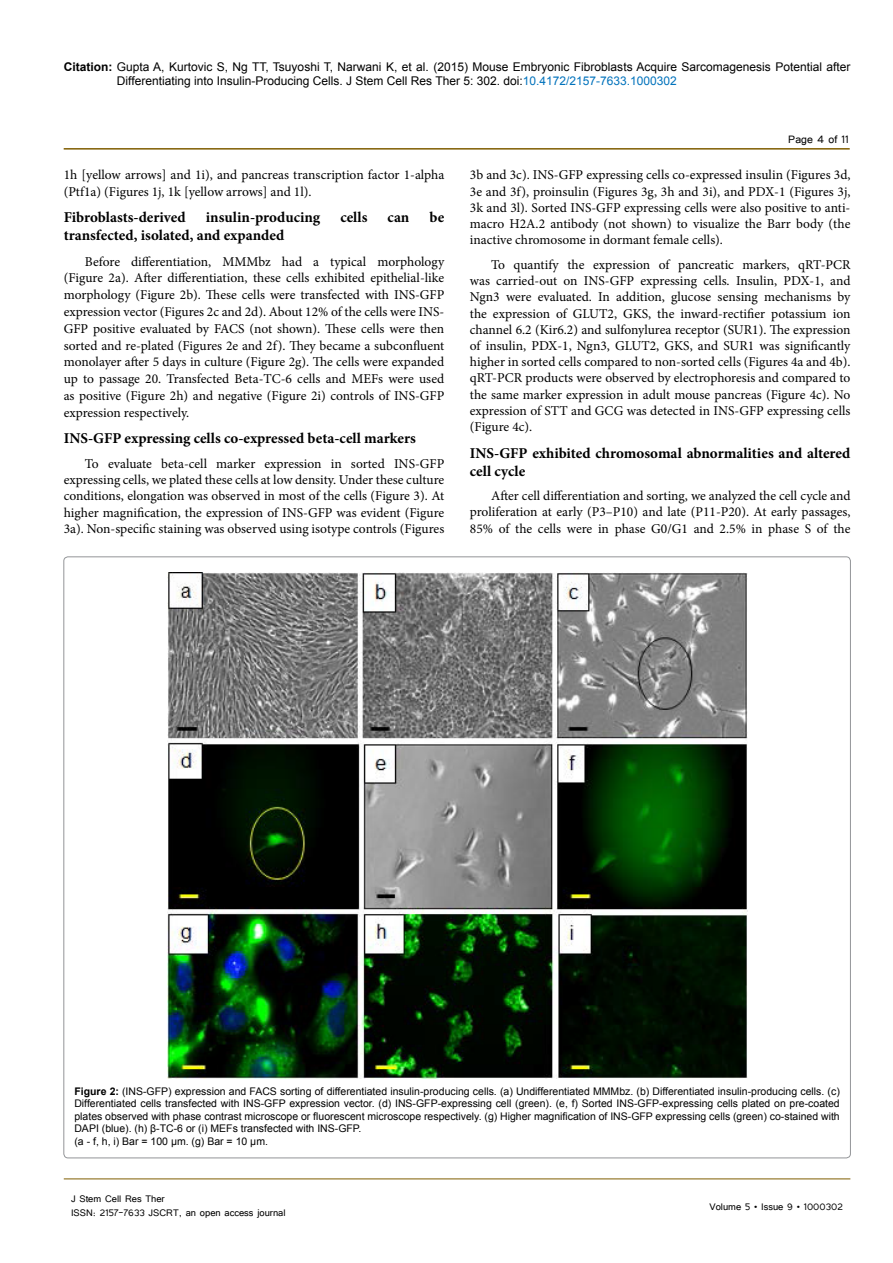
<style>
.page{position:relative;width:893px;height:1263px;background:#fff}
.page>*{position:absolute;margin:0;border:0;box-sizing:border-box;transform-origin:0 0}
.SSH{font:700 15px/18px "Minion Pro";color:#000}
.t1{font:13.5px/16.2px "Minion Pro";color:#000;text-align:justify}
.t2{font:13.5px "Tunga";color:#000}
.t3{font:12px/14.4px "Arial";color:#000}
.t4{font:12px/14.4px "Tunga";color:#000}
.t5{font:10.5px/12.6px "Arial";color:#000;text-align:justify}
.s1{font-weight:700}
.s2{color:#0072bc}
</style>
<div class="page">
<hr style="left:64px;top:148px;width:786px;height:2px;background:#7f5d00">
<hr style="left:64px;top:1179px;width:786px;height:1px;background:#7f5d00">
<img style="left:167px;top:572px;width:580px;height:506px">
<p class="t3" style="left:117px;top:60px;width:735px;text-indent:-53px"><span class="s1">Citation:</span> Gupta A, Kurtovic S, Ng TT, Tsuyoshi T, Narwani K, et al. (2015) Mouse Embryonic Fibroblasts Acquire Sarcomagenesis Potential after<br>Differentiating into Insulin-Producing Cells. J Stem Cell Res Ther 5: 302. doi:<span class="s2">10.4172/2157-7633.1000302</span></p>
<p class="t1" style="left:64px;top:167px;width:382px">1h [yellow arrows] and 1i), and pancreas transcription factor 1-alpha (Ptf1a) (Figures 1j, 1k [yellow arrows] and 1l).</p>
<p class="SSH" style="left:64px;top:208px;width:124px">Fibroblasts-derived</p>
<p class="SSH" style="left:206px;top:208px;width:116px">insulin-producing</p>
<p class="SSH" style="left:340px;top:208px;width:29px">cells</p>
<p class="SSH" style="left:387px;top:208px;width:23px">can</p>
<p class="SSH" style="left:429px;top:208px;width:16px">be</p>
<p class="SSH" style="left:64px;top:226px;width:222px">transfected, isolated, and expanded</p>
<p class="t1" style="left:64px;top:253px;width:382px;line-height:16.8px;text-indent:21px">Before differentiation, MMMbz had a typical morphology (Figure 2a). After differentiation, these cells exhibited epithelial-like morphology (Figure 2b). These cells were transfected with INS-GFP expression vector (Figures 2c and 2d). About 12% of the cells were INS-GFP positive evaluated by FACS (not shown). These cells were then sorted and re-plated (Figures 2e and 2f). They became a subconfluent monolayer after 5 days in culture (Figure 2g). The cells were expanded up to passage 20. Transfected Beta-TC-6 cells and MEFs were used as positive (Figure 2h) and negative (Figure 2i) controls of INS-GFP expression respectively.</p>
<p class="SSH" style="left:64px;top:429px;width:354px">INS-GFP expressing cells co-expressed beta-cell markers</p>
<p class="t1" style="left:64px;top:456px;width:382px;text-indent:21px">To evaluate beta-cell marker expression in sorted INS-GFP expressing cells, we plated these cells at low density. Under these culture conditions, elongation was observed in most of the cells (Figure 3). At higher magnification, the expression of INS-GFP was evident (Figure 3a). Non-specific staining was observed using isotype controls (Figures</p>
<p class="t2" style="left:788px;top:131px;width:62px">Page 4 of 11</p>
<p class="t1" style="left:470px;top:167px;width:382px">3b and 3c). INS-GFP expressing cells co-expressed insulin (Figures 3d, 3e and 3f), proinsulin (Figures 3g, 3h and 3i), and PDX-1 (Figures 3j, 3k and 3l). Sorted INS-GFP expressing cells were also positive to anti&shy;macro H2A.2 antibody (not shown) to visualize the Barr body (the inactive chromosome in dormant female cells).</p>
<p class="t1" style="left:470px;top:257px;width:382px;text-indent:21px">To quantify the expression of pancreatic markers, qRT-PCR was carried-out on INS-GFP expressing cells. Insulin, PDX-1, and Ngn3 were evaluated. In addition, glucose sensing mechanisms by the expression of GLUT2, GKS, the inward-rectifier potassium ion channel 6.2 (Kir6.2) and sulfonylurea receptor (SUR1). The expression of insulin, PDX-1, Ngn3, GLUT2, GKS, and SUR1 was significantly higher in sorted cells compared to non-sorted cells (Figures 4a and 4b). qRT-PCR products were observed by electrophoresis and compared to the same marker expression in adult mouse pancreas (Figure 4c). No expression of STT and GCG was detected in INS-GFP expressing cells (Figure 4c).</p>
<p class="SSH" style="left:470px;top:443px;width:382px">INS-GFP exhibited chromosomal abnormalities and altered cell cycle</p>
<p class="t1" style="left:470px;top:488px;width:382px;text-indent:21px">After cell differentiation and sorting, we analyzed the cell cycle and proliferation at early (P3–P10) and late (P11-P20). At early passages, 85% of the cells were in phase G0/G1 and 2.5% in phase S of the</p>
<p class="t5" style="left:74px;top:1085px;width:767px"><span class="s1">Figure 2:</span> (INS-GFP) expression and FACS sorting of differentiated insulin-producing cells. (a) Undifferentiated MMMbz. (b) Differentiated insulin-producing cells. (c)<br>Differentiated cells transfected with INS-GFP expression vector. (d) INS-GFP-expressing cell (green). (e, f) Sorted INS-GFP-expressing cells plated on pre-coated plates observed with phase contrast microscope or fluorescent microscope respectively. (g) Higher magnification of INS-GFP expressing cells (green) co-stained with DAPI (blue). (h) β-TC-6 or (i) MEFs transfected with INS-GFP.</p>
<p class="t5" style="left:74px;top:1135px;width:195px">(a - f, h, i) Bar = 100 μm. (g) Bar = 10 μm.</p>
<p class="t4" style="left:71px;top:1190px;width:216px">J Stem Cell Res Ther<br>ISSN: 2157-7633 JSCRT, an open access journal</p>
<p class="t4" style="left:709px;top:1199px;width:135px">Volume 5 • Issue 9 • 1000302</p>
</div>
